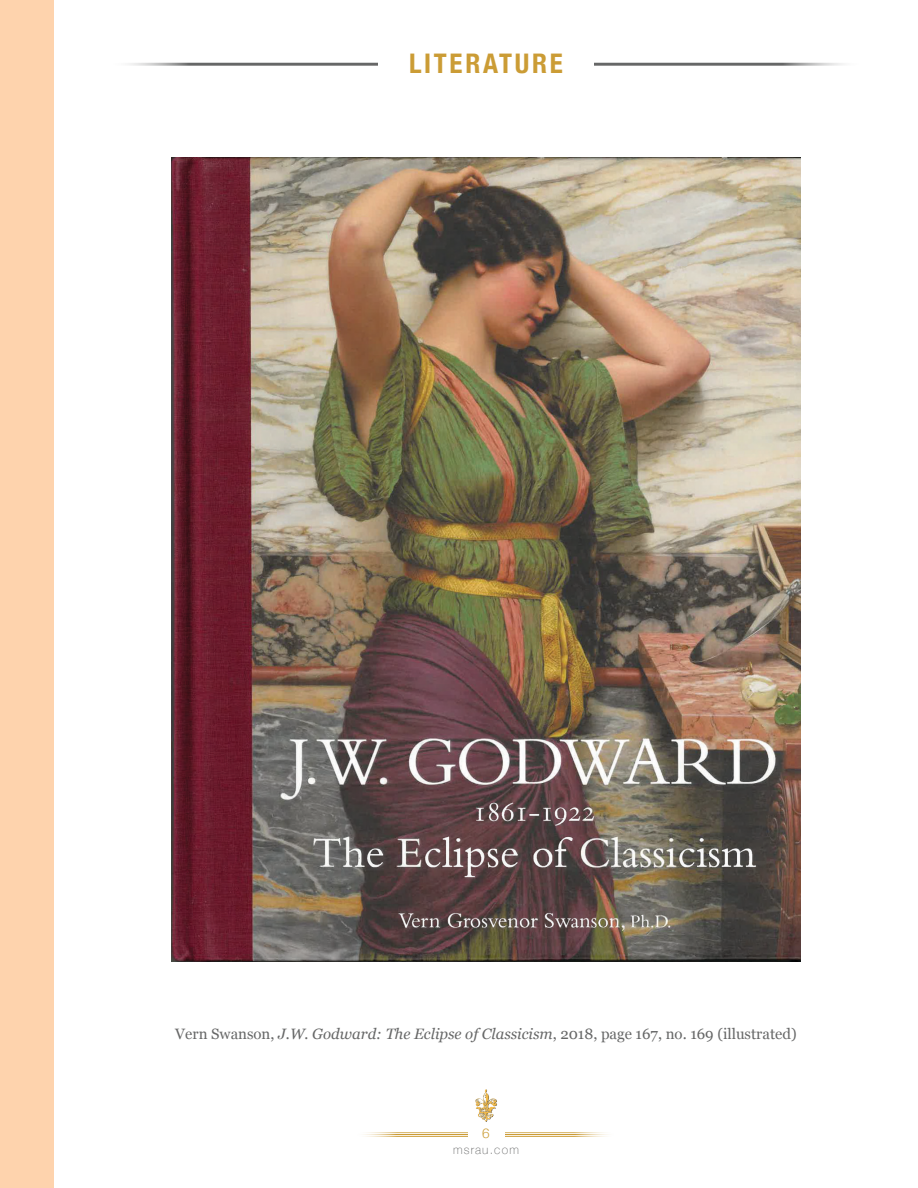
<style>
.page{position:relative;width:918px;height:1188px;background:#fff}
.page>*{position:absolute;margin:0;border:0;box-sizing:border-box;transform-origin:0 0}
.t1{font:700 condensed 27px "Helvetica Neue";letter-spacing:.1em;color:#cb9c35}
.Overview_List{font:15px "Georgia";color:#666767}
.t2{font:300 13.5px "Helvetica Neue";color:#cb9c35}
.t3{font:100 12px "Helvetica Neue";letter-spacing:.1em;color:#666767}
.s1{font-style:italic}
</style>
<div class="page">
<svg style="left:378px;top:1133px;width:215px;height:3px"></svg>
<hr style="left:357px;top:1132px;width:258px;height:1px;background:#cb9c35">
<hr style="left:357px;top:1134px;width:258px;height:1px;background:#cb9c35">
<hr style="left:357px;top:1136px;width:258px;height:1px;background:#cb9c35">
<div style="left:468px;top:1124px;width:36px;height:15px;background:#fff"></div>
<img style="left:475px;top:1089px;width:22px;height:32px">
<div style="left:0;top:0;width:54px;height:1188px;background:#fed3ad"></div>
<hr style="left:108px;top:63px;width:756px;height:3px;background:#666767">
<div style="left:378px;top:37px;width:216px;height:55px;background:#fff;border-radius:14px"></div>
<img style="left:171px;top:158px;width:630px;height:804px">
<p class="t1" style="left:409px;top:41px;width:155px">LITERATURE</p>
<p class="Overview_List" style="left:175px;top:1023px;width:623px">Vern Swanson, <span class="s1">J.W. Godward: The Eclipse of Classicism</span>, 2018, page 167, no. 169 (illustrated)</p>
<p class="t2" style="left:482px;top:1122px;width:9px">6</p>
<p class="t3" style="left:453px;top:1141px;width:67px">msrau.com</p>
</div>
